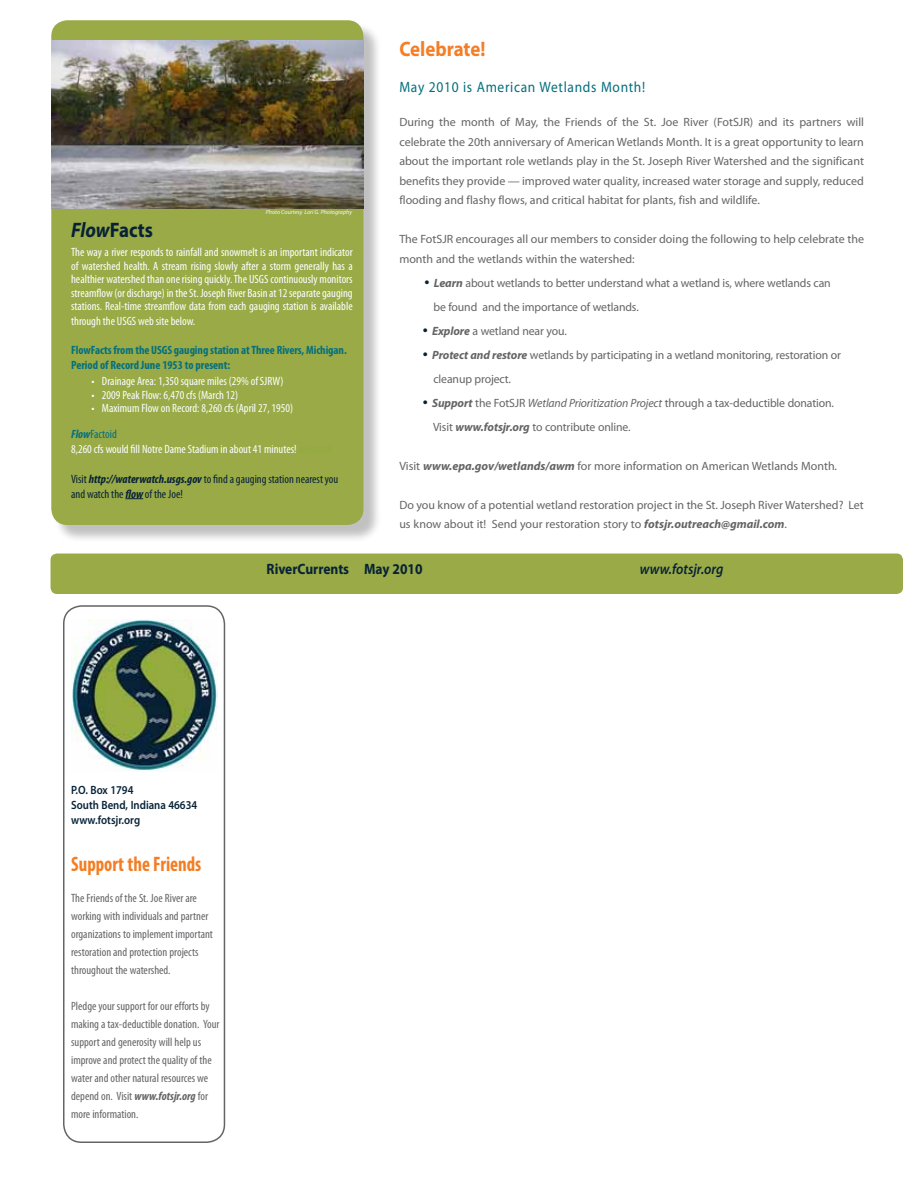
<style>
.page{position:relative;width:918px;height:1188px;background:#fff}
.page>*{position:absolute;margin:0;border:0;box-sizing:border-box;transform-origin:0 0}
.t1{font:700 condensed 21px "Myriad Pro";color:#f47d23;scale:.9 1}
.t2{font:700 21px "Myriad Pro";letter-spacing:-.005em;color:#f57d23;scale:.9 1}
.t3{font:700 21px "Myriad Pro";color:#072236;scale:.9 1}
.t4{font:15px "Myriad Pro";letter-spacing:.05em;color:#046f7e;scale:.9 1}
.t5{font:700 15px "Myriad Pro";color:#072236;scale:.9 1}
.t6{font:italic 600 15px "Myriad Pro";color:#072236;scale:.9 1}
.t7{font:12px/19.5px "Myriad Pro";letter-spacing:-.005em;color:#636466}
.t8{font:condensed 12px/13.5px "Myriad Pro";color:#fcffff;text-align:justify}
.t9{font:condensed 12px/18px "Myriad Pro";color:#636466}
.t10{font:condensed 12px/25.5px "Myriad Pro";color:#fbffff}
.t11{font:700 condensed 12px/15px "Myriad Pro";letter-spacing:-.005em;color:#046f7e}
.t12{font:condensed 12px/15px "Myriad Pro";color:#072236}
.t13{font:600 12px/15px "Myriad Pro";color:#072236;scale:.9 1}
.t14{font:italic 6px "Myriad Pro";color:#f8f9f9}
.s1{font-weight:700;font-style:italic;color:#046f7e}
.s2{color:#046f7e}
.s3{font-weight:700;font-style:italic;color:#91ac3e}
.s4{color:#91ac3e}
.s5{font-weight:700;font-style:italic}
.s6{font-style:italic}
.s7{font-size:18px;color:#072236}
</style>
<div class="page">
<div style="left:51px;top:554px;width:852px;height:40px;background:#99aa47;border-radius:6px"></div>
<div style="left:54px;top:22px;width:328px;height:521px;background:#000;opacity:.25"></div>
<div style="left:51px;top:20px;width:312px;height:505px;background:#99aa47;border-radius:16px"></div>
<img style="left:51px;top:40px;width:312px;height:168px">
<svg style="left:125px;top:498px;width:18px;height:1px"></svg>
<img style="left:72px;top:620px;width:146px;height:151px">
<div style="left:63px;top:605px;width:162px;height:538px;border:2px solid #636466;border-radius:18px"></div>
<p class="t14" style="left:266px;top:208px;width:88px">Photo Courtesy Lori G. Photography</p>
<p class="t8" style="left:71px;top:245px;width:283px">The way a river responds to rainfall and snowmelt is an important indicator of watershed health. A stream rising slowly after a storm generally has a healthier watershed than one rising quickly. The USGS continuously monitors streamflow (or discharge) in the St. Joseph River Basin at 12 separate gauging stations. Real-time streamflow data from each gauging station is available</p>
<p class="t8" style="left:71px;top:314px;width:126px">through the USGS web site below.</p>
<p class="t11" style="left:71px;top:342px;width:277px">FlowFacts from the USGS gauging station at Three Rivers, Michigan.<br>Period of Record June 1953 to present:</p>
<p class="t10" style="left:91px;top:368px;width:194px">• Drainage Area: 1,350 square miles (29% of SJRW)</p>
<p class="t10" style="left:91px;top:382px;width:148px">• 2009 Peak Flow: 6,470 cfs (March 12)</p>
<p class="t10" style="left:71px;top:395px;width:223px;text-indent:20px">• Maximum Flow on Record: 8,260 cfs (April 27, 1950)<br><span class="s1">Flow</span><span class="s2">Factoid</span></p>
<p class="t8" style="left:71px;top:442px;width:262px">8,260 cfs would fill Notre Dame Stadium in about 41 minutes! <span class="s3">w</span><span class="s4">Factoid</span></p>
<p class="t12" style="left:71px;top:471px;width:269px">Visit <span class="s5">http://waterwatch.usgs.gov</span> to find a gauging station nearest you and watch the <span class="s5">flow</span>of the Joe!</p>
<h1 class="t3" style="left:71px;top:216px;width:92px"><span class="s6">Flow</span>Facts</h1>
<h1 class="t2" style="left:399px;top:35px;width:97px">Celebrate!</h1>
<p class="t4" style="left:399px;top:77px;width:275px">May 2010 is American Wetlands Month!</p>
<p class="t7" style="left:399px;top:112px;width:466px;text-align:justify">During the month of May, the Friends of the St. Joe River (FotSJR) and its partners will celebrate the 20th anniversary of American Wetlands Month. It is a great opportunity to learn about the important role wetlands play in the St. Joseph River Watershed and the significant benefits they provide — improved water quality, increased water storage and supply, reduced flooding and flashy flows, and critical habitat for plants, fish and wildlife.</p>
<p class="t7" style="left:399px;top:229px;width:466px">The FotSJR encourages all our members to consider doing the following to help celebrate the month and the wetlands within the watershed:</p>
<p class="t7" style="left:433px;top:271px;width:399px;line-height:24px;text-indent:-9px"><span class="s7">•</span> <span class="s5">Learn</span> about wetlands to better understand what a wetland is, where wetlands can be found and the importance of wetlands.</p>
<p class="t7" style="left:423px;top:321px;width:145px"><span class="s7">•</span> <span class="s5">Explore</span> a wetland near you.</p>
<p class="t7" style="left:433px;top:343px;width:409px;line-height:24px;text-indent:-10px"><span class="s7">•</span> <span class="s5">Protect and restore</span> wetlands by participating in a wetland monitoring, restoration or cleanup project.</p>
<p class="t7" style="left:433px;top:391px;width:403px;line-height:24px;text-indent:-10px"><span class="s7">•</span> <span class="s5">Support</span> the FotSJR <span class="s6">Wetland Prioritization Project</span> through a tax-deductible donation.<br>Visit <span class="s5">www.fotsjr.org</span> to contribute online.</p>
<p class="t7" style="left:399px;top:456px;width:439px">Visit <span class="s5">www.epa.gov/wetlands/awm</span> for more information on American Wetlands Month.</p>
<p class="t7" style="left:399px;top:495px;width:466px">Do you know of a potential wetland restoration project in the St. Joseph River Watershed? Let us know about it! Send your restoration story to <span class="s5">fotsjr.outreach@gmail.com</span>.</p>
<p class="t5" style="left:267px;top:559px;width:175px">RiverCurrents May 2010</p>
<p class="t6" style="left:640px;top:559px;width:94px">www.fotsjr.org</p>
<p class="t13" style="left:71px;top:782px;width:142px">P.O. Box 1794<br>South Bend, Indiana 46634 www.fotsjr.org</p>
<h1 class="t1" style="left:71px;top:851px;width:146px">Support the Friends</h1>
<p class="t9" style="left:71px;top:889px;width:143px">The Friends of the St. Joe River are working with individuals and partner organizations to implement important restoration and protection projects throughout the watershed.</p>
<p class="t9" style="left:71px;top:997px;width:150px">Pledge your support for our efforts by making a tax-deductible donation. Your support and generosity will help us improve and protect the quality of the water and other natural resources we depend on. Visit <span class="s5">www.fotsjr.org</span> for more information.</p>
</div>
